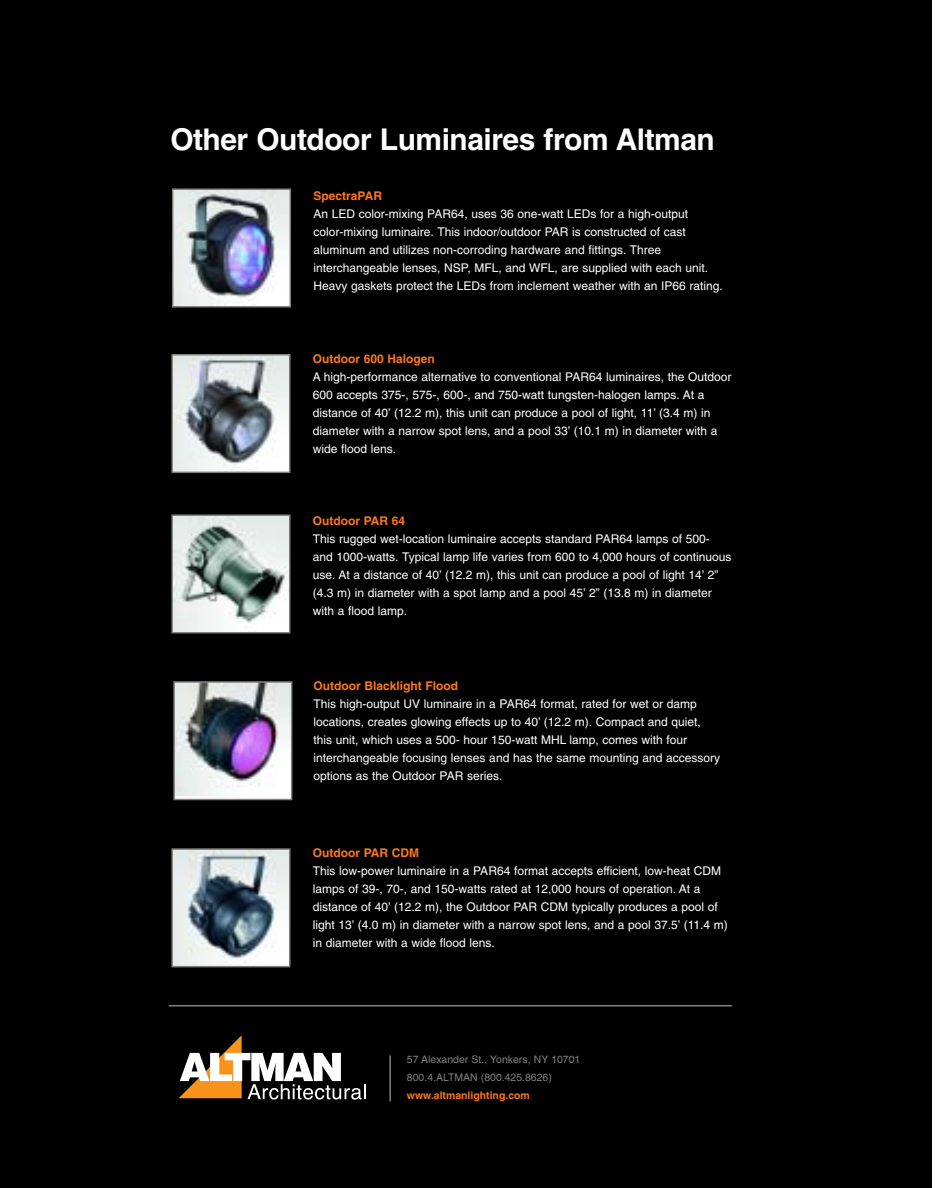
<style>
.page{position:relative;width:935px;height:1188px;background:#fff}
.page>*{position:absolute;margin:0;border:0;box-sizing:border-box;transform-origin:0 0}
.t1{font:700 30px "Helvetica";letter-spacing:-.015em;color:#fff}
.t2{font:12px/18px "Helvetica";color:#fff}
.t3{font:700 12px "Helvetica";color:#fd781d}
.t4{font:10.5px/18px "Helvetica";color:#83807e}
.t5{font:700 10.5px "Helvetica";color:#fd781d}
</style>
<div class="page">
<div style="left:0;top:0;width:932px;height:1188px;background:#000"></div>
<img style="left:174px;top:851px;width:113px;height:113px">
<div style="left:171px;top:848px;width:119px;height:119px;border:2px solid #83807e"></div>
<img style="left:175px;top:191px;width:113px;height:114px">
<div style="left:172px;top:188px;width:119px;height:120px;border:2px solid #83807e"></div>
<svg style="left:179px;top:1035px;width:187px;height:65px"></svg>
<img style="left:176px;top:684px;width:113px;height:112px">
<div style="left:173px;top:681px;width:119px;height:119px;border:2px solid #83807e"></div>
<img style="left:174px;top:357px;width:113px;height:113px">
<div style="left:171px;top:354px;width:119px;height:119px;border:2px solid #83807e"></div>
<img style="left:174px;top:517px;width:113px;height:113px">
<div style="left:171px;top:514px;width:119px;height:119px;border:2px solid #83807e"></div>
<hr style="left:169px;top:1005px;width:563px;height:2px;background:#83807e">
<hr style="left:389px;top:1055px;width:2px;height:46px;background:#83807e">
<h1 class="t1" style="left:170px;top:128px;width:546px">Other Outdoor Luminaires from Altman</h1>
<p class="t3" style="left:314px;top:191px;width:70px">SpectraPAR</p>
<p class="t2" style="left:314px;top:205px;width:411px">An LED color-mixing PAR64, uses 36 one-watt LEDs for a high-output color-mixing luminaire. This indoor/outdoor PAR is constructed of cast aluminum and utilizes non-corroding hardware and fittings. Three interchangeable lenses, NSP, MFL, and WFL, are supplied with each unit.<br>Heavy gaskets protect the LEDs from inclement weather with an IP66 rating.</p>
<p class="t3" style="left:313px;top:354px;width:124px">Outdoor 600 Halogen</p>
<p class="t2" style="left:313px;top:369px;width:420px">A high-performance alternative to conventional PAR64 luminaires, the Outdoor 600 accepts 375-, 575-, 600-, and 750-watt tungsten-halogen lamps. At a distance of 40’ (12.2 m), this unit can produce a pool of light, 11’ (3.4 m) in diameter with a narrow spot lens, and a pool 33’ (10.1 m) in diameter with a wide flood lens.</p>
<p class="t3" style="left:313px;top:516px;width:94px">Outdoor PAR 64</p>
<p class="t2" style="left:313px;top:531px;width:420px">This rugged wet-location luminaire accepts standard PAR64 lamps of 500- and 1000-watts. Typical lamp life varies from 600 to 4,000 hours of continuous use. At a distance of 40’ (12.2 m), this unit can produce a pool of light 14’ 2” (4.3 m) in diameter with a spot lamp and a pool 45’ 2” (13.8 m) in diameter with a flood lamp.</p>
<p class="t3" style="left:314px;top:681px;width:146px">Outdoor Blacklight Flood</p>
<p class="t2" style="left:314px;top:696px;width:408px">This high-output UV luminaire in a PAR64 format, rated for wet or damp locations, creates glowing effects up to 40’ (12.2 m). Compact and quiet, this unit, which uses a 500- hour 150-watt MHL lamp, comes with four interchangeable focusing lenses and has the same mounting and accessory options as the Outdoor PAR series.</p>
<p class="t3" style="left:313px;top:848px;width:108px">Outdoor PAR CDM</p>
<p class="t2" style="left:313px;top:863px;width:417px">This low-power luminaire in a PAR64 format accepts efficient, low-heat CDM lamps of 39-, 70-, and 150-watts rated at 12,000 hours of operation. At a distance of 40’ (12.2 m), the Outdoor PAR CDM typically produces a pool of light 13’ (4.0 m) in diameter with a narrow spot lens, and a pool 37.5’ (11.4 m) in diameter with a wide flood lens.</p>
<p class="t4" style="left:407px;top:1051px;width:175px">57 Alexander St., Yonkers, NY 10701<br>800.4.ALTMAN (800.425.8626)</p>
<p class="t5" style="left:407px;top:1091px;width:124px">www.altmanlighting.com</p>
</div>
